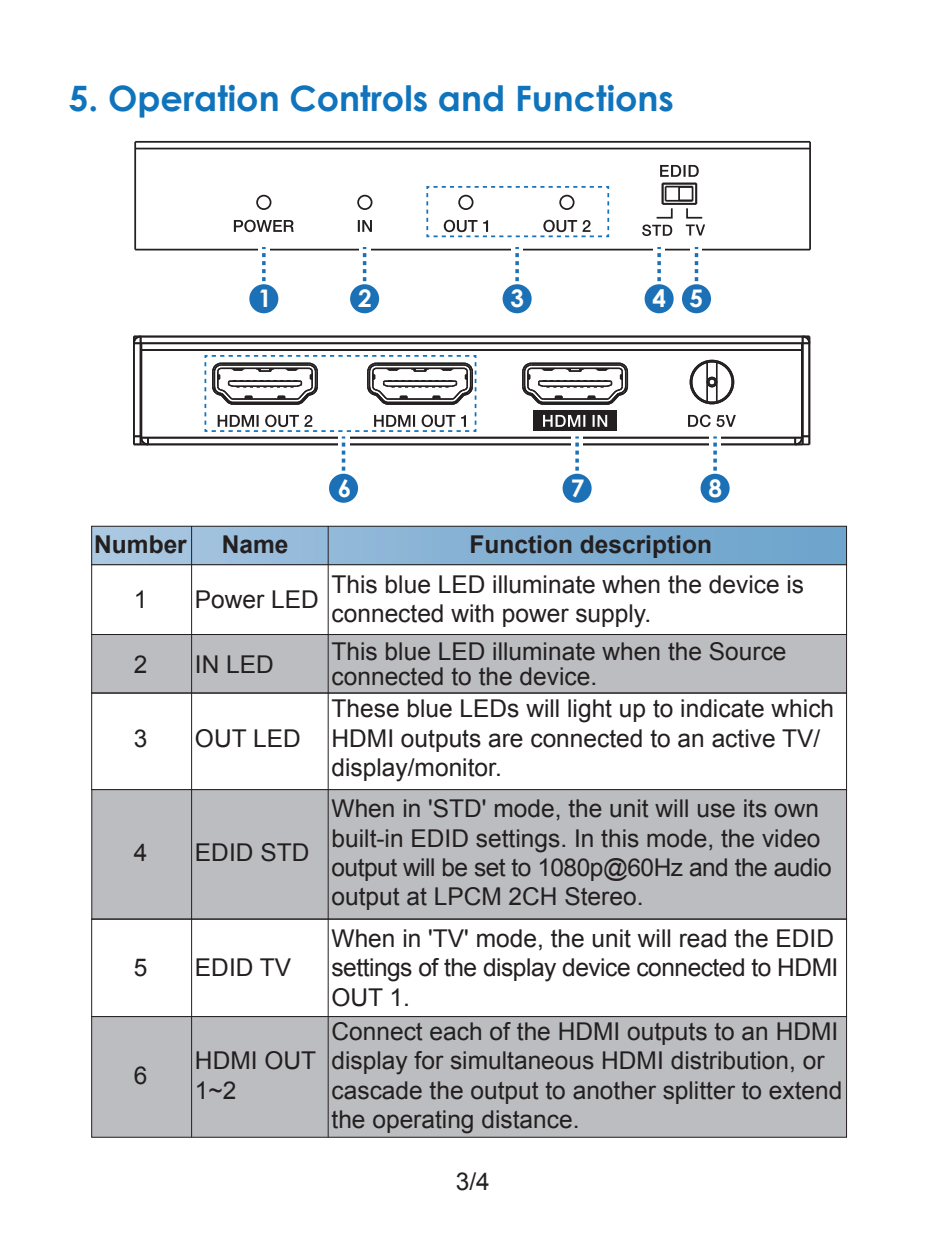
<style>
.page{position:relative;width:943px;height:1241px;background:#fff}
.page>*{position:absolute;margin:0;border:0;box-sizing:border-box;transform-origin:0 0}
.t1{font:700 35px "Century Gothic";color:#1074bc}
.t2{font:24.5px/29.4px "Arial";color:#231f20}
.t3{font:24.5px/29.4px "Arial";letter-spacing:-.02em;color:#231f20}
.t4{font:700 24.5px "Arial";color:#231f20}
.t5{font:700 24.15px "Century Gothic";color:#fff}
</style>
<div class="page">
<div style="left:92px;top:526px;width:754px;height:38px;background:linear-gradient(to right,#a9c6e0,#69a1cb)"></div>
<div style="left:91px;top:525px;width:756px;height:40px;border:1px solid #231f20"></div>
<div style="left:91px;top:634px;width:756px;height:59px;background:#bcbdc0"></div>
<div style="left:91px;top:564px;width:756px;height:71px;background:#fff;border:1px solid #231f20"></div>
<div style="left:91px;top:692px;width:756px;height:98px;border:1px solid #231f20"></div>
<div style="left:91px;top:789px;width:756px;height:130px;background:#bcbdc0;border:1px solid #231f20"></div>
<div style="left:91px;top:918px;width:756px;height:98px;border:1px solid #231f20"></div>
<svg style="left:234px;top:220px;width:60px;height:12px"></svg>
<svg style="left:358px;top:220px;width:14px;height:12px"></svg>
<svg style="left:660px;top:165px;width:38px;height:12px"></svg>
<hr style="left:134px;top:142px;width:2px;height:107px;background:#231f20">
<hr style="left:135px;top:249px;width:675px;height:1px;background:#231f20">
<hr style="left:135px;top:148px;width:675px;height:1px;background:#231f20">
<hr style="left:135px;top:141px;width:675px;height:2px;background:#231f20">
<svg style="left:642px;top:186px;width:63px;height:50px"></svg>
<hr style="left:809px;top:142px;width:2px;height:107px;background:#231f20">
<div style="left:357px;top:195px;width:15px;height:15px;border:2px solid #231f20;border-radius:50%"></div>
<div style="left:256px;top:195px;width:15px;height:15px;border:2px solid #231f20;border-radius:50%"></div>
<hr style="left:662px;top:203px;width:34px;height:2px;background:#231f20">
<hr style="left:662px;top:183px;width:34px;height:1px;background:#231f20">
<hr style="left:661px;top:183px;width:2px;height:21px;background:#231f20">
<hr style="left:695px;top:183px;width:2px;height:21px;background:#231f20">
<svg style="left:359px;top:247px;width:11px;height:38px"></svg>
<svg style="left:363px;top:247px;width:3px;height:37px"></svg>
<div style="left:350px;top:284px;width:29px;height:29px;background:#1c71b6;border-radius:50%"></div>
<div style="left:258px;top:247px;width:11px;height:64px;background:#fff"></div>
<svg style="left:262px;top:247px;width:3px;height:35px"></svg>
<div style="left:249px;top:284px;width:29px;height:29px;background:#1c71b6;border-radius:50%"></div>
<div style="left:511px;top:247px;width:12px;height:64px;background:#fff"></div>
<svg style="left:515px;top:247px;width:4px;height:35px"></svg>
<div style="left:502px;top:284px;width:29px;height:29px;background:#1c71b6;border-radius:50%"></div>
<div style="left:653px;top:247px;width:11px;height:64px;background:#fff"></div>
<svg style="left:657px;top:247px;width:4px;height:35px"></svg>
<div style="left:644px;top:284px;width:29px;height:29px;background:#1c71b6;border-radius:50%"></div>
<div style="left:690px;top:247px;width:12px;height:64px;background:#fff"></div>
<svg style="left:694px;top:247px;width:4px;height:35px"></svg>
<div style="left:682px;top:284px;width:29px;height:29px;background:#1c71b6;border-radius:50%"></div>
<svg style="left:426px;top:186px;width:184px;height:52px"></svg>
<hr style="left:808px;top:336px;width:2px;height:108px;background:#231f20">
<hr style="left:801px;top:343px;width:2px;height:101px;background:#231f20">
<hr style="left:134px;top:335px;width:675px;height:2px;background:#231f20">
<hr style="left:141px;top:342px;width:661px;height:2px;background:#231f20">
<hr style="left:141px;top:349px;width:661px;height:2px;background:#231f20">
<hr style="left:141px;top:436px;width:661px;height:2px;background:#231f20">
<hr style="left:141px;top:443px;width:661px;height:2px;background:#231f20">
<hr style="left:140px;top:343px;width:2px;height:94px;background:#231f20">
<hr style="left:133px;top:336px;width:2px;height:108px;background:#231f20">
<svg style="left:800px;top:335px;width:11px;height:10px"></svg>
<hr style="left:716px;top:362px;width:1px;height:39px;background:#231f20">
<hr style="left:706px;top:362px;width:2px;height:39px;background:#231f20">
<div style="left:689px;top:360px;width:45px;height:44px;border:1px solid #231f20;border-radius:50%"></div>
<div style="left:691px;top:361px;width:42px;height:42px;border:1px solid #231f20;border-radius:50%"></div>
<div style="left:706px;top:376px;width:11px;height:11px;border:1px solid #231f20;border-radius:50%"></div>
<div style="left:708px;top:378px;width:8px;height:8px;border:1px solid #231f20;border-radius:50%"></div>
<svg style="left:793px;top:435px;width:16px;height:11px"></svg>
<svg style="left:133px;top:335px;width:9px;height:10px"></svg>
<svg style="left:134px;top:435px;width:16px;height:11px"></svg>
<svg style="left:522px;top:362px;width:106px;height:43px"></svg>
<svg style="left:688px;top:414px;width:48px;height:13px"></svg>
<div style="left:533px;top:410px;width:84px;height:21px;background:#231f20"></div>
<svg style="left:543px;top:415px;width:64px;height:12px"></svg>
<div style="left:571px;top:436px;width:11px;height:64px;background:#fff"></div>
<svg style="left:575px;top:436px;width:4px;height:35px"></svg>
<div style="left:562px;top:473px;width:29px;height:29px;background:#1c71b6;border-radius:50%"></div>
<div style="left:329px;top:473px;width:29px;height:29px;background:#1c71b6;border-radius:50%"></div>
<div style="left:709px;top:436px;width:11px;height:64px;background:#fff"></div>
<svg style="left:713px;top:436px;width:3px;height:35px"></svg>
<div style="left:700px;top:473px;width:29px;height:29px;background:#1c71b6;border-radius:50%"></div>
<svg style="left:204px;top:355px;width:273px;height:145px"></svg>
<div style="left:91px;top:1015px;width:756px;height:122px;background:#bcbdc0;border:1px solid #231f20"></div>
<hr style="left:191px;top:526px;width:1px;height:610px;background:#231f20">
<hr style="left:327px;top:526px;width:2px;height:610px;background:#231f20">
<h1 class="t1" style="left:69px;top:72px;width:606px">5. Operation Controls and Functions</h1>
<p class="t5" style="left:258px;top:280px;width:15px">1</p>
<p class="t5" style="left:358px;top:280px;width:15px">2</p>
<p class="t5" style="left:510px;top:280px;width:15px">3</p>
<p class="t5" style="left:652px;top:280px;width:52px">4 5</p>
<p class="t5" style="left:338px;top:470px;width:15px">6</p>
<p class="t5" style="left:570px;top:470px;width:15px">7</p>
<p class="t5" style="left:708px;top:470px;width:15px">8</p>
<p class="t4" style="left:222px;top:528px;width:68px">Name</p>
<p class="t2" style="left:195px;top:584px;width:125px">Power LED</p>
<p class="t4" style="left:94px;top:528px;width:94px">Number</p>
<p class="t4" style="left:469px;top:528px;width:244px">Function description</p>
<p class="t2" style="left:134px;top:584px;width:15px">1</p>
<p class="t2" style="left:331px;top:570px;width:474px">This blue LED illuminate when the device is connected with power supply.</p>
<p class="t2" style="left:134px;top:649px;width:15px">2</p>
<p class="t2" style="left:195px;top:649px;width:80px">IN LED</p>
<p class="t2" style="left:331px;top:639px;width:456px;line-height:25.2px">This blue LED illuminate when the Source connected to the device.</p>
<p class="t2" style="left:134px;top:723px;width:15px">3</p>
<p class="t2" style="left:195px;top:723px;width:107px">OUT LED</p>
<p class="t2" style="left:331px;top:694px;width:504px">These blue LEDs will light up to indicate which<br>HDMI outputs are connected to an active TV/ display/monitor.</p>
<p class="t2" style="left:134px;top:838px;width:15px">4</p>
<p class="t2" style="left:195px;top:838px;width:116px">EDID STD</p>
<p class="t2" style="left:331px;top:794px;width:501px">When in 'STD' mode, the unit will use its own built-in EDID settings. In this mode, the video output will be set to 1080p@60Hz and the audio output at LPCM 2CH Stereo.</p>
<p class="t2" style="left:134px;top:952px;width:15px">5</p>
<p class="t2" style="left:195px;top:952px;width:98px">EDID TV</p>
<p class="t3" style="left:331px;top:923px;width:508px">When in 'TV' mode, the unit will read the EDID settings of the display device connected to HDMI<br>OUT 1.</p>
<p class="t2" style="left:134px;top:1060px;width:15px">6</p>
<p class="t2" style="left:195px;top:1046px;width:123px">HDMI OUT<br>1~2</p>
<p class="t2" style="left:331px;top:1016px;width:512px">Connect each of the HDMI outputs to an HDMI display for simultaneous HDMI distribution, or cascade the output to another splitter to extend the operating distance.</p>
<p class="t2" style="left:456px;top:1166px;width:36px">3/4</p>
</div>
